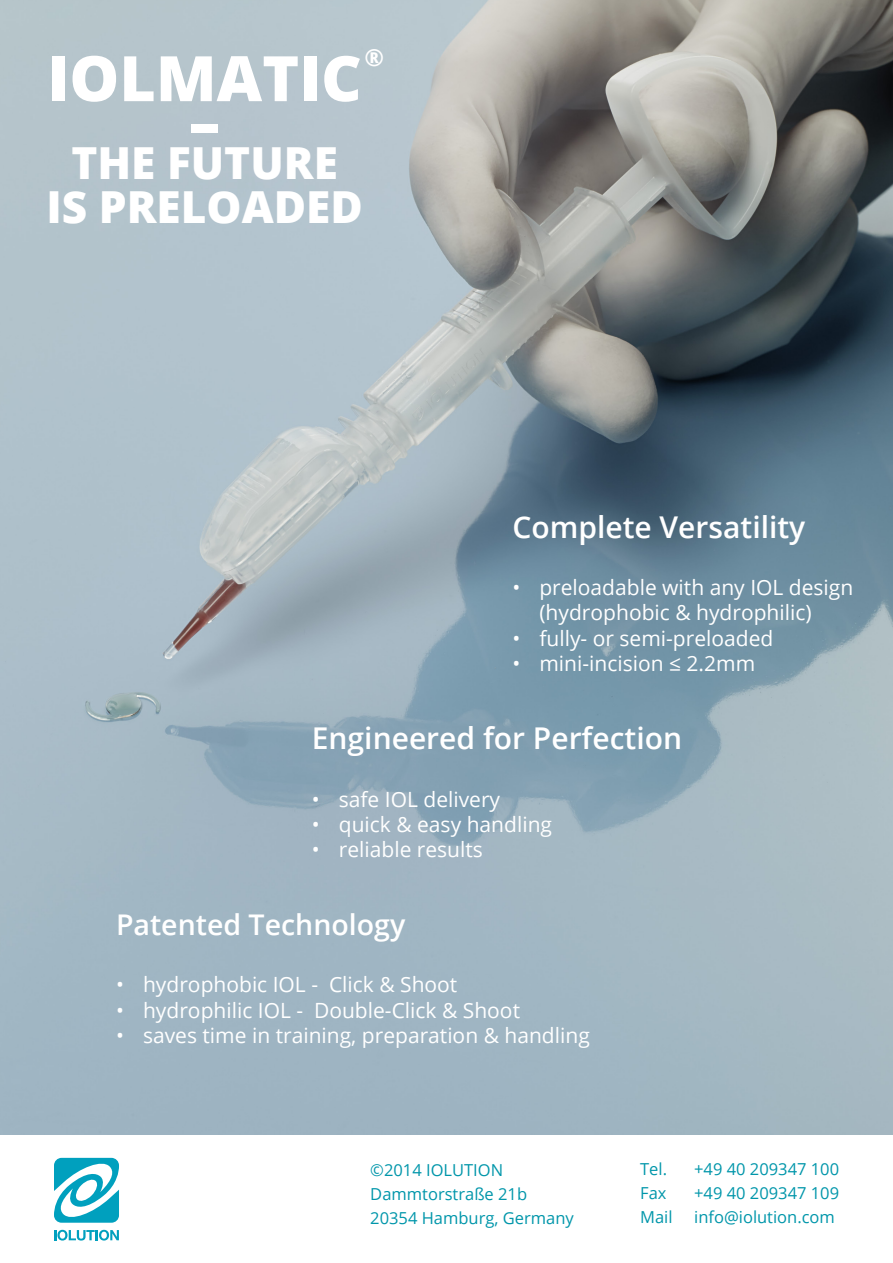
<style>
.page{position:relative;width:893px;height:1263px;background:#fff}
.page>*{position:absolute;margin:0;border:0;box-sizing:border-box;transform-origin:0 0}
.t1{font:800 62.7px "Open Sans";color:#fff}
.t2{font:800 44.1px "Open Sans";color:#fff}
.t3{font:600 30px "Open Sans";color:#fff}
.t4{font:600 28.5px "Open Sans";color:#fff}
.t5{font:700 23.55px "Open Sans";color:#fff}
.t6{font:21px/25.2px "Open Sans";color:#fff}
.t7{font:16.5px "Open Sans";color:#0096aa}
</style>
<div class="page">
<img style="left:0;top:0;width:893px;height:1135px">
<svg style="left:54px;top:1230px;width:65px;height:10px"></svg>
<svg style="left:54px;top:1158px;width:65px;height:65px"></svg>
<p class="t5" style="left:365px;top:41px;width:21px">®</p>
<p class="t1" style="left:47px;top:31px;width:316px">IOLMATIC</p>
<p class="t1" style="left:189px;top:75px;width:33px">–</p>
<p class="t2" style="left:71px;top:129px;width:268px">THE FUTURE</p>
<p class="t2" style="left:46px;top:174px;width:318px">IS PRELOADED</p>
<p class="t3" style="left:512px;top:506px;width:294px">Complete Versatility</p>
<p class="t6" style="left:539px;top:574px;width:315px;text-indent:-27px">• preloadable with any IOL design (hydrophobic &amp; hydrophilic)</p>
<p class="t6" style="left:512px;top:625px;width:262px">• fully- or semi-preloaded</p>
<p class="t6" style="left:512px;top:650px;width:244px">• mini-incision ≤ 2.2mm</p>
<p class="t3" style="left:312px;top:718px;width:372px">Engineered for Perfection</p>
<p class="t6" style="left:312px;top:786px;width:190px">• safe IOL delivery</p>
<p class="t6" style="left:312px;top:811px;width:242px">• quick &amp; easy handling</p>
<p class="t6" style="left:312px;top:836px;width:173px">• reliable results</p>
<p class="t4" style="left:116px;top:905px;width:291px">Patented Technology</p>
<p class="t6" style="left:116px;top:971px;width:343px">• hydrophobic IOL - Click &amp; Shoot</p>
<p class="t6" style="left:116px;top:997px;width:405px">• hydrophilic IOL - Double-Click &amp; Shoot</p>
<p class="t6" style="left:116px;top:1022px;width:475px">• saves time in training, preparation &amp; handling</p>
<p class="t7" style="left:370px;top:1158px;width:134px">©2014 IOLUTION</p>
<p class="t7" style="left:370px;top:1182px;width:158px">Dammtorstraße 21b</p>
<p class="t7" style="left:370px;top:1206px;width:205px">20354 Hamburg, Germany</p>
<p class="t7" style="left:640px;top:1157px;width:28px">Tel.</p>
<p class="t7" style="left:694px;top:1157px;width:147px">+49 40 209347 100</p>
<p class="t7" style="left:640px;top:1181px;width:28px">Fax</p>
<p class="t7" style="left:694px;top:1181px;width:147px">+49 40 209347 109</p>
<p class="t7" style="left:640px;top:1205px;width:34px">Mail</p>
<p class="t7" style="left:694px;top:1205px;width:142px">info@iolution.com</p>
</div>
